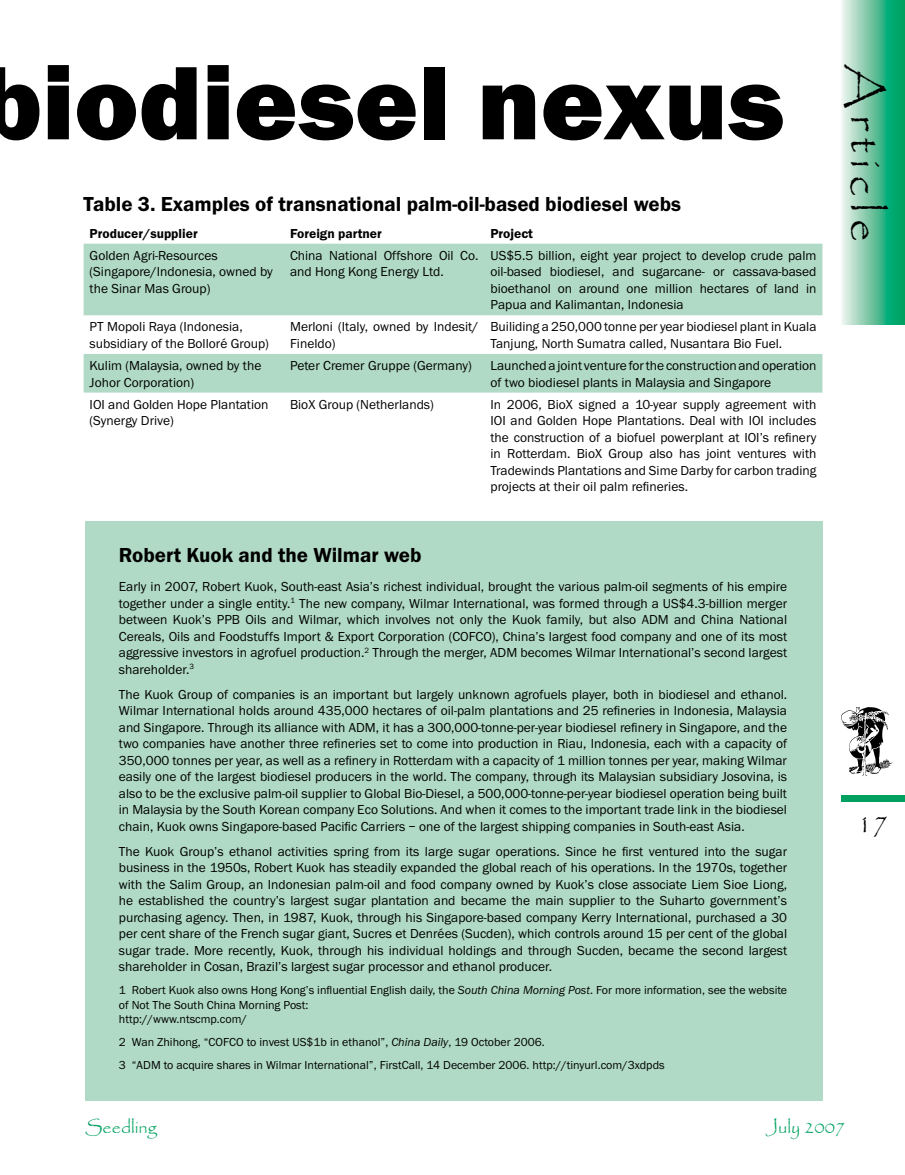
<style>
.page{position:relative;width:905px;height:1175px;background:#fff}
.page>*{position:absolute;margin:0;border:0;box-sizing:border-box;transform-origin:0 0}
.t1{font:800 108px "Franklin Got Md ITC";color:#000}
.t2{font:45px "Papyrus";letter-spacing:.15em;color:#000}
.t3{font:27px "Papyrus";color:#000}
.t4{font:600 21px "Franklin Got ITC";color:#000}
.t5{font:18px "Papyrus";color:#00a160}
.t6{font:13.5px/16.5px "Franklin Got ITC";color:#000}
.t7{font:600 13.5px "Franklin Got ITC";color:#000}
.t8{font:12px/14.4px "Franklin Got ITC";color:#000}
.s1{font-style:italic}
</style>
<div class="page">
<div style="left:841px;top:795px;width:63px;height:6px;background:#00a160"></div>
<svg style="left:841px;top:707px;width:51px;height:69px"></svg>
<svg style="left:841px;top:0;width:63px;height:324px;background:#66c4a0"></svg>
<div style="left:85px;top:521px;width:737px;height:579px;background:#b0dac6"></div>
<svg style="left:84px;top:244px;width:738px;height:148px;fill:#b0dac6"></svg>
<h1 class="t1" style="left:-21px;top:42px;width:807px">biodiesel nexus</h1>
<h3 class="t4" style="left:84px;top:192px;width:599px">Table 3. Examples of transnational palm-oil-based biodiesel webs</h3>
<p class="t7" style="left:90px;top:225px;width:110px">Producer/supplier</p>
<p class="t7" style="left:290px;top:225px;width:93px">Foreign partner</p>
<p class="t7" style="left:490px;top:225px;width:44px">Project</p>
<p class="t6" style="left:90px;top:247px;width:185px">Golden Agri-Resources (Singapore/Indonesia, owned by the Sinar Mas Group)</p>
<p class="t6" style="left:290px;top:247px;width:190px">China National Offshore Oil Co. and Hong Kong Energy Ltd.</p>
<p class="t6" style="left:490px;top:247px;width:327px;text-align:justify">US$5.5 billion, eight year project to develop crude palm oil-based biodiesel, and sugarcane- or cassava-based bioethanol on around one million hectares of land in Papua and Kalimantan, Indonesia</p>
<p class="t6" style="left:90px;top:319px;width:181px">PT Mopoli Raya (Indonesia, subsidiary of the Bolloré Group)</p>
<p class="t6" style="left:290px;top:319px;width:190px">Merloni (Italy, owned by Indesit/<br>Fineldo)</p>
<p class="t6" style="left:490px;top:319px;width:327px">Builiding a 250,000 tonne per year biodiesel plant in Kuala<br>Tanjung, North Sumatra called, Nusantara Bio Fuel.</p>
<p class="t6" style="left:90px;top:357px;width:173px">Kulim (Malaysia, owned by the<br>Johor Corporation)</p>
<p class="t6" style="left:290px;top:357px;width:183px">Peter Cremer Gruppe (Germany)</p>
<p class="t6" style="left:490px;top:357px;width:327px">Launched a joint venture for the construction and operation of two biodiesel plants in Malaysia and Singapore</p>
<p class="t6" style="left:90px;top:396px;width:180px">IOI and Golden Hope Plantation (Synergy Drive)</p>
<p class="t6" style="left:290px;top:396px;width:145px">BioX Group (Netherlands)</p>
<p class="t6" style="left:490px;top:396px;width:327px;text-align:justify">In 2006, BioX signed a 10-year supply agreement with IOI and Golden Hope Plantations. Deal with IOI includes the construction of a biofuel powerplant at IOI’s refinery in Rotterdam. BioX Group also has joint ventures with Tradewinds Plantations and Sime Darby for carbon trading projects at their oil palm refineries.</p>
<h3 class="t4" style="left:119px;top:543px;width:304px">Robert Kuok and the Wilmar web</h3>
<p class="t6" style="left:119px;top:578px;width:669px;text-align:justify">Early in 2007, Robert Kuok, South-east Asia’s richest individual, brought the various palm-oil segments of his empire together under a single entity.<sup>1</sup> The new company, Wilmar International, was formed through a US$4.3-billion merger between Kuok’s PPB Oils and Wilmar, which involves not only the Kuok family, but also ADM and China National Cereals, Oils and Foodstuffs Import &amp; Export Corporation (COFCO), China’s largest food company and one of its most aggressive investors in agrofuel production.<sup>2</sup> Through the merger, ADM becomes Wilmar International’s second largest shareholder.<sup>3</sup></p>
<p class="t6" style="left:119px;top:686px;width:669px;text-align:justify">The Kuok Group of companies is an important but largely unknown agrofuels player, both in biodiesel and ethanol.<br>Wilmar International holds around 435,000 hectares of oil-palm plantations and 25 refineries in Indonesia, Malaysia and Singapore. Through its alliance with ADM, it has a 300,000-tonne-per-year biodiesel refinery in Singapore, and the two companies have another three refineries set to come into production in Riau, Indonesia, each with a capacity of 350,000 tonnes per year, as well as a refinery in Rotterdam with a capacity of 1 million tonnes per year, making Wilmar easily one of the largest biodiesel producers in the world. The company, through its Malaysian subsidiary Josovina, is also to be the exclusive palm-oil supplier to Global Bio-Diesel, a 500,000-tonne-per-year biodiesel operation being built in Malaysia by the South Korean company Eco Solutions. And when it comes to the important trade link in the biodiesel chain, Kuok owns Singapore-based Pacific Carriers – one of the largest shipping companies in South-east Asia.</p>
<p class="t6" style="left:119px;top:843px;width:669px;text-align:justify">The Kuok Group’s ethanol activities spring from its large sugar operations. Since he first ventured into the sugar business in the 1950s, Robert Kuok has steadily expanded the global reach of his operations. In the 1970s, together with the Salim Group, an Indonesian palm-oil and food company owned by Kuok’s close associate Liem Sioe Liong, he established the country’s largest sugar plantation and became the main supplier to the Suharto government’s purchasing agency. Then, in 1987, Kuok, through his Singapore-based company Kerry International, purchased a 30 per cent share of the French sugar giant, Sucres et Denrées (Sucden), which controls around 15 per cent of the global sugar trade. More recently, Kuok, through his individual holdings and through Sucden, became the second largest shareholder in Cosan, Brazil’s largest sugar processor and ethanol producer.</p>
<p class="t8" style="left:119px;top:983px;width:669px">1 Robert Kuok also owns Hong Kong’s influential English daily, the <span class="s1">South China Morning Post</span>. For more information, see the website of Not The South China Morning Post:<br>http://www.ntscmp.com/</p>
<p class="t8" style="left:119px;top:1030px;width:547px;line-height:23px">2 Wan Zhihong, “COFCO to invest US$1b in ethanol”, <span class="s1">China Daily</span>, 19 October 2006.<br>3 “ADM to acquire shares in Wilmar International”, FirstCall, 14 December 2006. http://tinyurl.com/3xdpds</p>
<h2 class="t2" style="left:893px;top:64px;width:179px;rotate:90deg">Article</h2>
<h3 class="t3" style="left:857px;top:807px;width:32px">17</h3>
<h3 class="t5" style="left:85px;top:1116px;width:73px">Seedling</h3>
<h3 class="t5" style="left:766px;top:1115px;width:81px">July 2007</h3>
</div>
